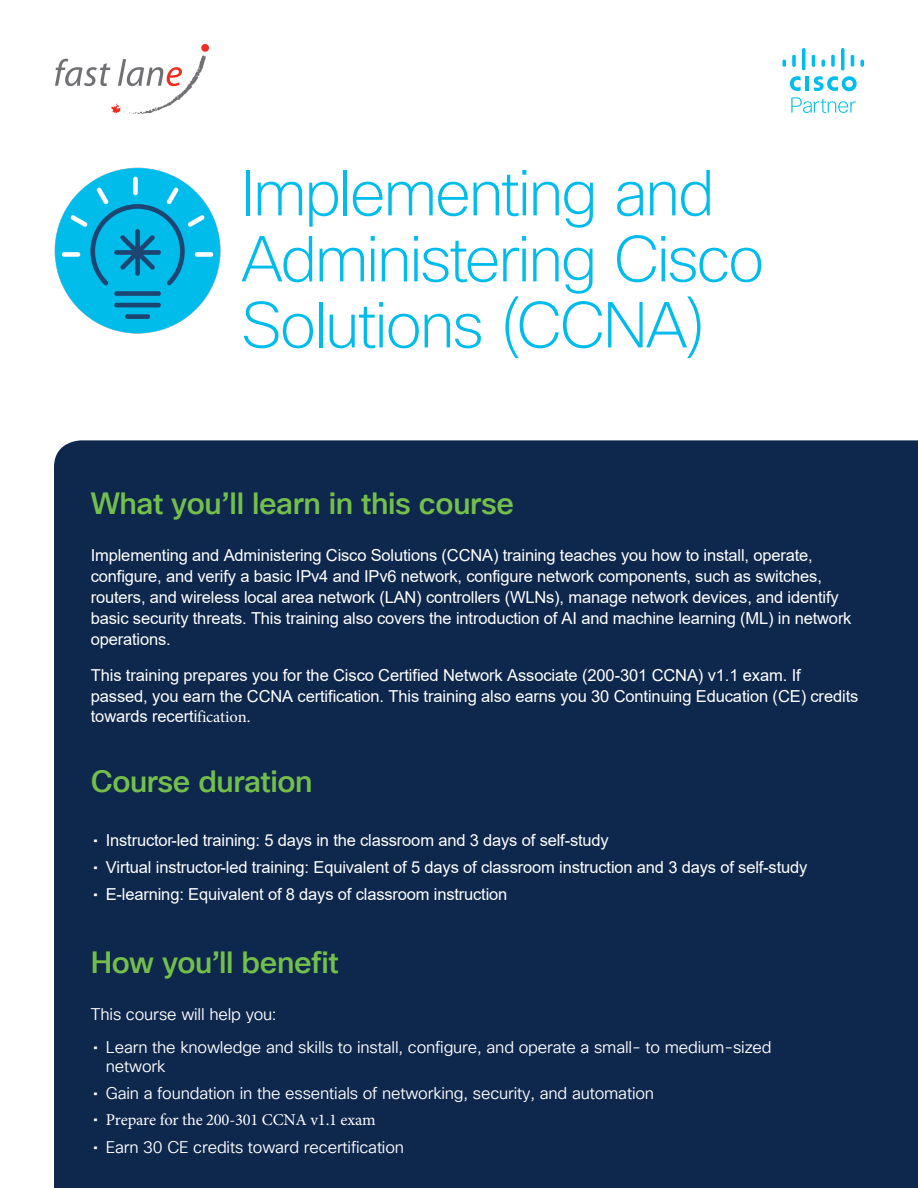
<style>
.page{position:relative;width:918px;height:1188px;background:#fff}
.page>*{position:absolute;margin:0;border:0;box-sizing:border-box;transform-origin:0 0}
.Title_Headline{font:200 63px/66px "Cisco Sans TT";letter-spacing:-.035em;color:#00bceb}
.Intro_Heading-Green{font:500 30px "Cisco Sans TT";letter-spacing:-.015em;color:#74bf4b}
.Intro_Heading-Green-2{font:16.5px/21px "Arial";letter-spacing:-.01em;color:#fff}
.Body_White{font:16.5px/19.8px "Cisco Sans TT Light";letter-spacing:-.01em;color:#fff}
.t1{font:16.5px "Minion Pro";letter-spacing:-.01em;color:#fff}
.s1{font-family:"Minion Pro"}
.s2{font-family:"Cisco Sans TT"}
</style>
<div class="page">
<svg style="left:790px;top:76px;width:67px;height:37px"></svg>
<svg style="left:782px;top:60px;width:4px;height:7px"></svg>
<svg style="left:792px;top:54px;width:4px;height:13px"></svg>
<svg style="left:802px;top:48px;width:4px;height:22px"></svg>
<svg style="left:812px;top:54px;width:3px;height:13px"></svg>
<svg style="left:821px;top:60px;width:4px;height:7px"></svg>
<svg style="left:831px;top:54px;width:4px;height:13px"></svg>
<svg style="left:841px;top:48px;width:4px;height:22px"></svg>
<svg style="left:851px;top:54px;width:3px;height:13px"></svg>
<svg style="left:860px;top:59px;width:4px;height:8px"></svg>
<div style="left:54px;top:440px;width:864px;height:748px;background:#0d274d"></div>
<img style="left:54px;top:167px;width:167px;height:167px">
<img style="left:56px;top:44px;width:153px;height:70px">
<p class="Title_Headline" style="left:241px;top:162px;width:525px">Implementing and<br>Administering Cisco<br>Solutions (CCNA)</p>
<p class="Intro_Heading-Green" style="left:91px;top:484px;width:425px">What you’ll learn in this course</p>
<p class="Intro_Heading-Green-2" style="left:91px;top:544px;width:762px">Implementing and Administering Cisco Solutions (CCNA) training teaches you how to install, operate, configure, and verify a basic IPv4 and IPv6 network, configure network components, such as switches, routers, and wireless local area network (LAN) controllers (WLNs), manage network devices, and identify basic security threats. This training also covers the introduction of AI and machine learning (ML) in network operations.</p>
<p class="Intro_Heading-Green-2" style="left:91px;top:665px;width:769px;line-height:20.5px">This training prepares you for the Cisco Certified Network Associate (200-301 CCNA) v1.1 exam. If passed, you earn the CCNA certification. This training also earns you 30 Continuing Education (CE) credits towards recerti<span class="s1">fication.</span></p>
<p class="Intro_Heading-Green" style="left:91px;top:762px;width:223px">Course duration</p>
<p class="Intro_Heading-Green-2" style="left:93px;top:829px;width:517px"><span class="s2">•</span> Instructor-led training: 5 days in the classroom and 3 days of self-study</p>
<p class="Intro_Heading-Green-2" style="left:93px;top:856px;width:716px"><span class="s2">•</span> Virtual instructor-led training: Equivalent of 5 days of classroom instruction and 3 days of self-study</p>
<p class="Intro_Heading-Green-2" style="left:93px;top:883px;width:416px"><span class="s2">•</span> E-learning: Equivalent of 8 days of classroom instruction</p>
<p class="Intro_Heading-Green" style="left:91px;top:943px;width:249px">How you’ll benefit</p>
<p class="Body_White" style="left:91px;top:1005px;width:187px">This course will help you:</p>
<p class="Body_White" style="left:106px;top:1038px;width:667px;text-indent:-13px"><span class="s2">•</span> Learn the knowledge and skills to install, configure, and operate a small- to medium-sized network</p>
<p class="Body_White" style="left:93px;top:1084px;width:562px"><span class="s2">•</span> Gain a foundation in the essentials of networking, security, and automation</p>
<p class="t1" style="left:93px;top:1109px;width:284px"><span class="s2">•</span> Prepare for the 200-301 CCNA v1.1 exam</p>
<p class="Body_White" style="left:93px;top:1138px;width:312px"><span class="s2">•</span> Earn 30 CE credits toward recertification</p>
</div>
